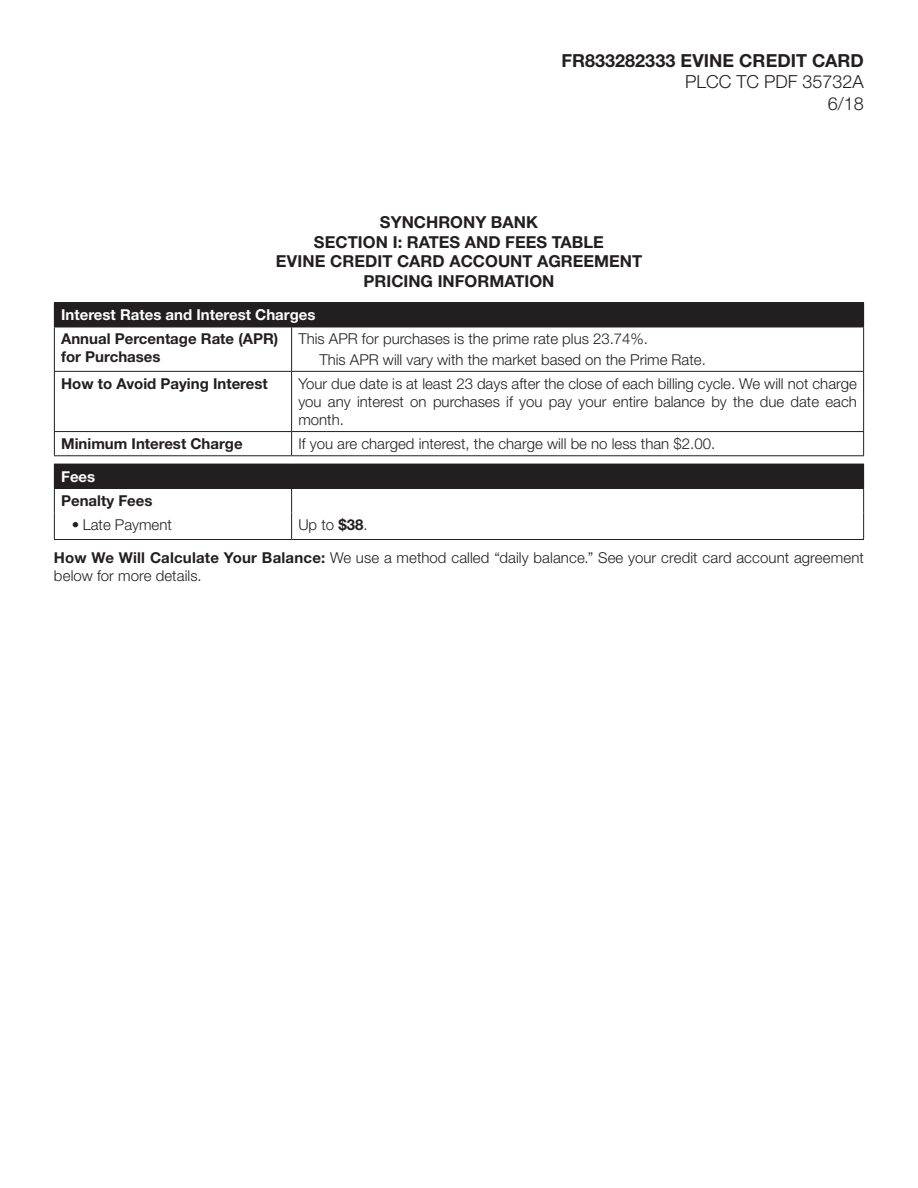
<style>
.page{position:relative;width:918px;height:1188px;background:#fff}
.page>*{position:absolute;margin:0;border:0;box-sizing:border-box;transform-origin:0 0}
.t1{font:700 18px "Helvetica Neue LT Std";color:#231f20}
.t2{font:300 18px/21.6px "Helvetica Neue LT Std";color:#231f20;text-align:right}
.t3{font:700 16.5px/19.8px "Helvetica Neue LT Std";color:#231f20;text-align:center}
.t4{font:300 15px/18px "Helvetica Neue LT Std";color:#231f20}
.t5{font:700 15px/18px "Helvetica Neue LT Std";color:#231f20}
.t6{font:700 15px "Helvetica Neue LT Std";color:#fff}
.s1{font-weight:700}
</style>
<div class="page">
<div style="left:54px;top:303px;width:810px;height:24px;background:#231f20"></div>
<hr style="left:54px;top:302px;width:238px;height:1px;background:#231f20">
<hr style="left:292px;top:302px;width:572px;height:1px;background:#231f20">
<hr style="left:54px;top:327px;width:238px;height:1px;background:#231f20">
<hr style="left:54px;top:327px;width:1px;height:44px;background:#231f20">
<hr style="left:292px;top:327px;width:572px;height:1px;background:#231f20">
<hr style="left:291px;top:327px;width:1px;height:44px;background:#231f20">
<hr style="left:863px;top:327px;width:1px;height:44px;background:#231f20">
<hr style="left:54px;top:371px;width:238px;height:1px;background:#231f20">
<hr style="left:54px;top:372px;width:1px;height:59px;background:#231f20">
<hr style="left:292px;top:371px;width:572px;height:1px;background:#231f20">
<hr style="left:291px;top:372px;width:1px;height:59px;background:#231f20">
<hr style="left:863px;top:372px;width:1px;height:59px;background:#231f20">
<hr style="left:54px;top:431px;width:238px;height:1px;background:#231f20">
<svg style="left:54px;top:432px;width:1px;height:23px"></svg>
<hr style="left:292px;top:431px;width:572px;height:1px;background:#231f20">
<svg style="left:291px;top:432px;width:1px;height:23px"></svg>
<svg style="left:863px;top:432px;width:1px;height:23px"></svg>
<hr style="left:54px;top:455px;width:238px;height:1px;background:#231f20">
<hr style="left:292px;top:455px;width:572px;height:1px;background:#231f20">
<div style="left:54px;top:464px;width:810px;height:24px;background:#231f20"></div>
<hr style="left:54px;top:488px;width:238px;height:1px;background:#231f20">
<hr style="left:292px;top:488px;width:572px;height:1px;background:#231f20">
<svg style="left:54px;top:489px;width:1px;height:50px"></svg>
<svg style="left:291px;top:489px;width:1px;height:50px"></svg>
<svg style="left:863px;top:489px;width:1px;height:50px"></svg>
<hr style="left:54px;top:539px;width:238px;height:1px;background:#231f20">
<hr style="left:292px;top:539px;width:572px;height:1px;background:#231f20">
<p class="t1" style="left:562px;top:49px;width:304px">FR833282333 EVINE CREDIT CARD</p>
<p class="t2" style="left:685px;top:71px;width:180px">PLCC TC PDF 35732A<br>6/18</p>
<p class="t3" style="left:276px;top:212px;width:368px">SYNCHRONY BANK<br>SECTION I: RATES AND FEES TABLE<br>EVINE CREDIT CARD ACCOUNT AGREEMENT<br>PRICING INFORMATION</p>
<p class="t6" style="left:61px;top:306px;width:256px">Interest Rates and Interest Charges</p>
<p class="t5" style="left:61px;top:330px;width:219px">Annual Percentage Rate (APR) for Purchases</p>
<p class="t4" style="left:319px;top:329px;width:388px;line-height:20.1px;text-indent:-21px">This APR for purchases is the prime rate plus 23.74%.<br>This APR will vary with the market based on the Prime Rate.</p>
<p class="t5" style="left:61px;top:374px;width:208px">How to Avoid Paying Interest</p>
<p class="t4" style="left:298px;top:374px;width:560px;text-align:justify">Your due date is at least 23 days after the close of each billing cycle. We will not charge you any interest on purchases if you pay your entire balance by the due date each month.</p>
<p class="t5" style="left:61px;top:434px;width:183px">Minimum Interest Charge</p>
<p class="t4" style="left:298px;top:434px;width:418px">If you are charged interest, the charge will be no less than $2.00.</p>
<p class="t6" style="left:61px;top:467px;width:36px">Fees</p>
<p class="t5" style="left:61px;top:491px;width:93px">Penalty Fees</p>
<p class="t4" style="left:72px;top:515px;width:101px">• Late Payment</p>
<p class="t4" style="left:54px;top:508px;width:811px;line-height:33px;text-indent:244px">Up to <span class="s1">$38</span>.<br><span class="s1">How We Will Calculate Your Balance:</span> We use a method called “daily balance.” See your credit card account agreement</p>
<p class="t4" style="left:54px;top:566px;width:149px">below for more details.</p>
</div>
